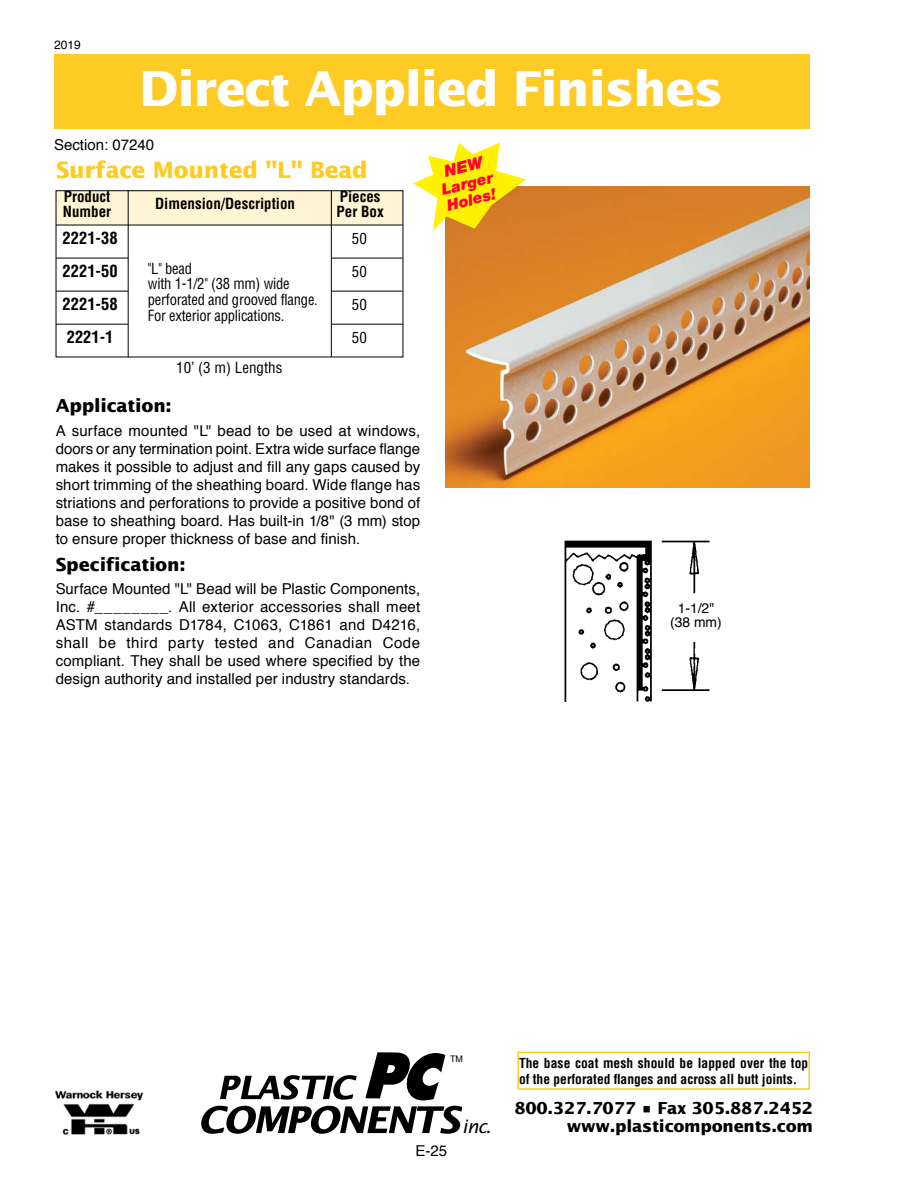
<style>
.page{position:relative;width:918px;height:1188px;background:#fff}
.page>*{position:absolute;margin:0;border:0;box-sizing:border-box;transform-origin:0 0}
.t1{font:700 48px "Lucida Sans";letter-spacing:-.025em;color:#fff}
.t2{font:700 22.5px "Lucida Sans";letter-spacing:-.01em;color:#feca24}
.t3{font:italic 18.45px "Lucida Sans";color:#000}
.t4{font:700 18px "Lucida Sans";letter-spacing:-.01em;color:#000}
.t5{font:700 16.5px/18px "Lucida Sans";letter-spacing:-.015em;color:#000;text-align:right}
.t6{font:700 condensed 16.5px "Helvetica LT Std";color:#000}
.t7{font:italic 900 15.6px/16.6px "Helvetica Neue LT Std";color:#f03}
.t8{font:15px/18px "Helvetica";letter-spacing:.005em;color:#000;text-align:justify}
.t9{font:condensed 15px/15.8px "Helvetica";letter-spacing:-.015em;color:#000}
.t10{font:700 condensed 15px "Helvetica LT Std";color:#000}
.t11{font:13.8px/13.5px "Helvetica";color:#000;text-align:center}
.t12{font:700 condensed 13.5px/16.2px "Helvetica";color:#000}
.t13{font:12px "Helvetica";color:#000}
.t14{font:9px "Helvetica";color:#000}
</style>
<div class="page">
<img style="left:54px;top:1090px;width:90px;height:45px">
<svg style="left:201px;top:1052px;width:261px;height:82px"></svg>
<div style="left:518px;top:1051px;width:292px;height:39px;border:2px solid #feca24"></div>
<div style="left:54px;top:55px;width:756px;height:74px;background:#feca24"></div>
<img style="left:564px;top:540px;width:146px;height:162px">
<div style="left:661px;top:595px;width:69px;height:46px;background:#fff"></div>
<img style="left:446px;top:187px;width:364px;height:301px">
<div style="left:56px;top:191px;width:347px;height:34px;background:#fff4d3"></div>
<div style="left:56px;top:190px;width:347px;height:167px;border:1px solid #000"></div>
<hr style="left:128px;top:190px;width:1px;height:167px;background:#000">
<hr style="left:56px;top:225px;width:347px;height:1px;background:#000">
<hr style="left:332px;top:258px;width:71px;height:1px;background:#000">
<hr style="left:332px;top:291px;width:71px;height:1px;background:#000">
<hr style="left:332px;top:324px;width:71px;height:1px;background:#000">
<hr style="left:56px;top:258px;width:72px;height:1px;background:#000">
<hr style="left:56px;top:291px;width:72px;height:1px;background:#000">
<hr style="left:56px;top:324px;width:72px;height:1px;background:#000">
<hr style="left:331px;top:191px;width:1px;height:166px;background:#000">
<svg style="left:413px;top:143px;width:113px;height:88px"></svg>
<p class="t13" style="left:54px;top:36px;width:28px">2019</p>
<h1 class="t1" style="left:139px;top:62px;width:586px">Direct Applied Finishes</h1>
<p class="t8" style="left:54px;top:136px;width:102px">Section: 07240</p>
<h2 class="t2" style="left:56px;top:157px;width:313px">Surface Mounted "L" Bead</h2>
<p class="t10" style="left:64px;top:187px;width:48px">Product</p>
<p class="t10" style="left:340px;top:187px;width:42px">Pieces</p>
<p class="t10" style="left:63px;top:202px;width:50px">Number</p>
<p class="t10" style="left:155px;top:194px;width:141px">Dimension/Description</p>
<p class="t10" style="left:337px;top:202px;width:49px">Per Box</p>
<p class="t6" style="left:56px;top:228px;width:72px">--2221-38 ---</p>
<p class="t9" style="left:352px;top:230px;width:16px">50</p>
<p class="t6" style="left:63px;top:261px;width:56px">2221-50</p>
<p class="t9" style="left:352px;top:263px;width:16px">50</p>
<p class="t6" style="left:63px;top:294px;width:56px">2221-58</p>
<p class="t9" style="left:352px;top:296px;width:16px">50</p>
<p class="t6" style="left:67px;top:327px;width:48px">2221-1</p>
<p class="t9" style="left:352px;top:329px;width:16px">50</p>
<p class="t9" style="left:176px;top:359px;width:108px">10’ (3 m) Lengths</p>
<p class="t9" style="left:148px;top:260px;width:172px">"L" bead<br>with 1-1/2" (38 mm) wide perforated and grooved flange.<br>For exterior applications.</p>
<p class="t4" style="left:56px;top:396px;width:118px">Application:</p>
<p class="t8" style="left:56px;top:422px;width:366px">A surface mounted "L" bead to be used at windows, doors or any termination point. Extra wide surface flange makes it possible to adjust and fill any gaps caused by short trimming of the sheathing board. Wide flange has striations and perforations to provide a positive bond of base to sheathing board. Has built-in 1/8" (3 mm) stop to ensure proper thickness of base and finish.</p>
<p class="t4" style="left:56px;top:554px;width:131px">Specification:</p>
<p class="t8" style="left:56px;top:580px;width:366px">Surface Mounted "L" Bead will be Plastic Components, Inc. #________. All exterior accessories shall meet ASTM standards D1784, C1063, C1861 and D4216, shall be third party tested and Canadian Code compliant. They shall be used where specified by the design authority and installed per industry standards.</p>
<p class="t7" style="left:440px;top:181px;width:54px;rotate:-14deg">Larger<br>Holes!</p>
<p class="t11" style="left:670px;top:602px;width:53px">1-1/2" (38 mm)</p>
<p class="t14" style="left:450px;top:1052px;width:14px">TM</p>
<p class="t12" style="left:519px;top:1055px;width:291px">The base coat mesh should be lapped over the top of the perforated flanges and across all butt joints.</p>
<p class="t3" style="left:462px;top:1115px;width:30px">inc.</p>
<p class="t5" style="left:514px;top:1099px;width:300px">800.327.7077 • Fax 305.887.2452 www.plasticomponents.com</p>
<p class="t8" style="left:416px;top:1142px;width:33px">E-25</p>
</div>
